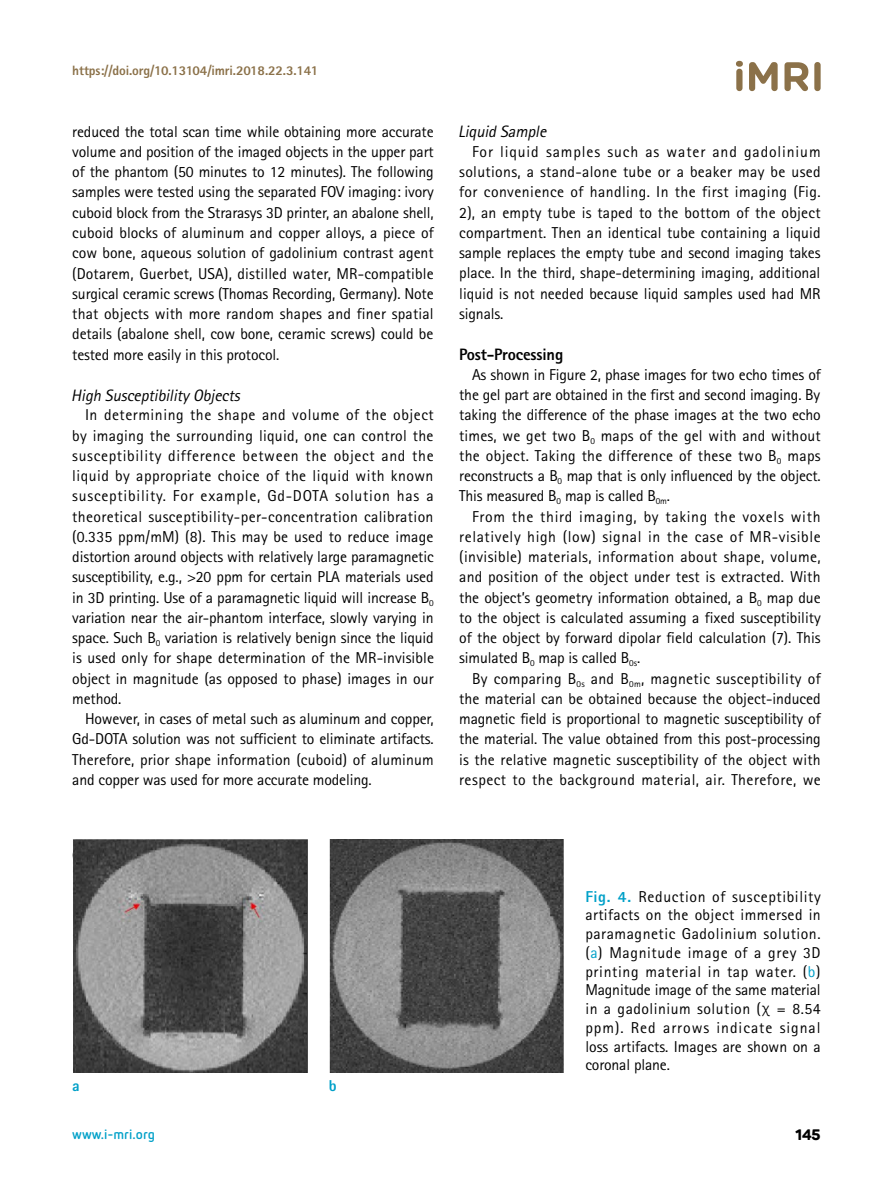
<style>
.page{position:relative;width:893px;height:1191px;background:#fff}
.page>*{position:absolute;margin:0;border:0;box-sizing:border-box;transform-origin:0 0}
.t1{font:italic 16.5px "Rotis Sans Serif Std";color:#000}
.t2{font:800 16.5px "Rotis Sans Serif Std";letter-spacing:-.01em;color:#000}
.t3{font:15.75px/20.2px "Rotis Sans Serif Std";color:#000;text-align:justify}
.t4{font:800 15.75px "Rotis Sans Serif Std";color:#00a0c8}
.t5{font:800 15px "Panton";color:#000}
.t6{font:800 13.5px "Rotis Sans Serif Std";letter-spacing:-.01em;color:#8b7149}
.t7{font:700 13.5px "Netto Pro";color:#00a0c8}
.s1{font-weight:800;color:#00a0c8}
.s2{color:#00a0c8}
.s3{font-family:"Gulim"}
</style>
<div class="page">
<svg style="left:736px;top:61px;width:7px;height:30px"></svg>
<svg style="left:749px;top:62px;width:29px;height:29px"></svg>
<svg style="left:784px;top:62px;width:24px;height:29px"></svg>
<svg style="left:814px;top:62px;width:7px;height:29px"></svg>
<img style="left:72px;top:839px;width:236px;height:234px">
<img style="left:329px;top:839px;width:235px;height:234px">
<p class="t6" style="left:72px;top:62px;width:247px">https://doi.org/10.13104/imri.2018.22.3.141</p>
<p class="t3" style="left:72px;top:121px;width:363px">reduced the total scan time while obtaining more accurate volume and position of the imaged objects in the upper part of the phantom (50 minutes to 12 minutes). The following samples were tested using the separated FOV imaging: ivory cuboid block from the Strarasys 3D printer, an abalone shell, cuboid blocks of aluminum and copper alloys, a piece of cow bone, aqueous solution of gadolinium contrast agent (Dotarem, Guerbet, USA), distilled water, MR-compatible surgical ceramic screws (Thomas Recording, Germany). Note that objects with more random shapes and finer spatial details (abalone shell, cow bone, ceramic screws) could be tested more easily in this protocol.</p>
<p class="t1" style="left:71px;top:385px;width:173px">High Susceptibility Objects</p>
<p class="t3" style="left:72px;top:405px;width:363px;text-indent:13px">In determining the shape and volume of the object by imaging the surrounding liquid, one can control the susceptibility difference between the object and the liquid by appropriate choice of the liquid with known susceptibility. For example, Gd-DOTA solution has a theoretical susceptibility-per-concentration calibration (0.335 ppm/mM) (8). This may be used to reduce image distortion around objects with relatively large paramagnetic susceptibility, e.g., &gt;20 ppm for certain PLA materials used in 3D printing. Use of a paramagnetic liquid will increase B<sub>0 </sub>variation near the air-phantom interface, slowly varying in space. Such B<sub>0</sub> variation is relatively benign since the liquid is used only for shape determination of the MR-invisible object in magnitude (as opposed to phase) images in our method.</p>
<p class="t3" style="left:72px;top:708px;width:363px;text-indent:13px">However, in cases of metal such as aluminum and copper, Gd-DOTA solution was not sufficient to eliminate artifacts.<br>Therefore, prior shape information (cuboid) of aluminum and copper was used for more accurate modeling.</p>
<p class="t1" style="left:458px;top:122px;width:93px">Liquid Sample</p>
<p class="t3" style="left:459px;top:141px;width:363px;text-indent:13px">For liquid samples such as water and gadolinium solutions, a stand-alone tube or a beaker may be used for convenience of handling. In the first imaging (Fig.<br>2), an empty tube is taped to the bottom of the object compartment. Then an identical tube containing a liquid sample replaces the empty tube and second imaging takes place. In the third, shape-determining imaging, additional liquid is not needed because liquid samples used had MR signals.</p>
<p class="t2" style="left:459px;top:344px;width:105px">Post-Processing</p>
<p class="t3" style="left:459px;top:364px;width:363px;text-indent:13px">As shown in Figure 2, phase images for two echo times of the gel part are obtained in the first and second imaging. By taking the difference of the phase images at the two echo times, we get two B<sub>0</sub> maps of the gel with and without the object. Taking the difference of these two B<sub>0</sub> maps reconstructs a B<sub>0</sub> map that is only influenced by the object.<br>This measured B<sub>0</sub> map is called B<sub>0m</sub>.</p>
<p class="t3" style="left:459px;top:506px;width:363px;text-indent:13px">From the third imaging, by taking the voxels with relatively high (low) signal in the case of MR-visible (invisible) materials, information about shape, volume, and position of the object under test is extracted. With the object’s geometry information obtained, a B<sub>0</sub> map due to the object is calculated assuming a fixed susceptibility of the object by forward dipolar field calculation (7). This simulated B<sub>0</sub> map is called B<sub>0s</sub>.</p>
<p class="t3" style="left:459px;top:668px;width:363px;text-indent:13px">By comparing B<sub>0s</sub> and B<sub>0m</sub>, magnetic susceptibility of the material can be obtained because the object-induced magnetic field is proportional to magnetic susceptibility of the material. The value obtained from this post-processing is the relative magnetic susceptibility of the object with respect to the background material, air. Therefore, we</p>
<p class="t4" style="left:72px;top:1075px;width:9px">a</p>
<p class="t4" style="left:329px;top:1075px;width:9px">b</p>
<p class="t3" style="left:585px;top:887px;width:237px;line-height:18.8px"><span class="s1">Fig. 4.</span> Reduction of susceptibility artifacts on the object immersed in paramagnetic Gadolinium solution. (<span class="s2">a</span>) Magnitude image of a grey 3D printing material in tap water. (<span class="s2">b</span>)<br>Magnitude image of the same material in a gadolinium solution (<span class="s3">χ</span> = 8.54 ppm). Red arrows indicate signal loss artifacts. Images are shown on a coronal plane.</p>
<p class="t7" style="left:72px;top:1124px;width:84px">www.i-mri.org</p>
<p class="t5" style="left:796px;top:1125px;width:27px">145</p>
</div>
